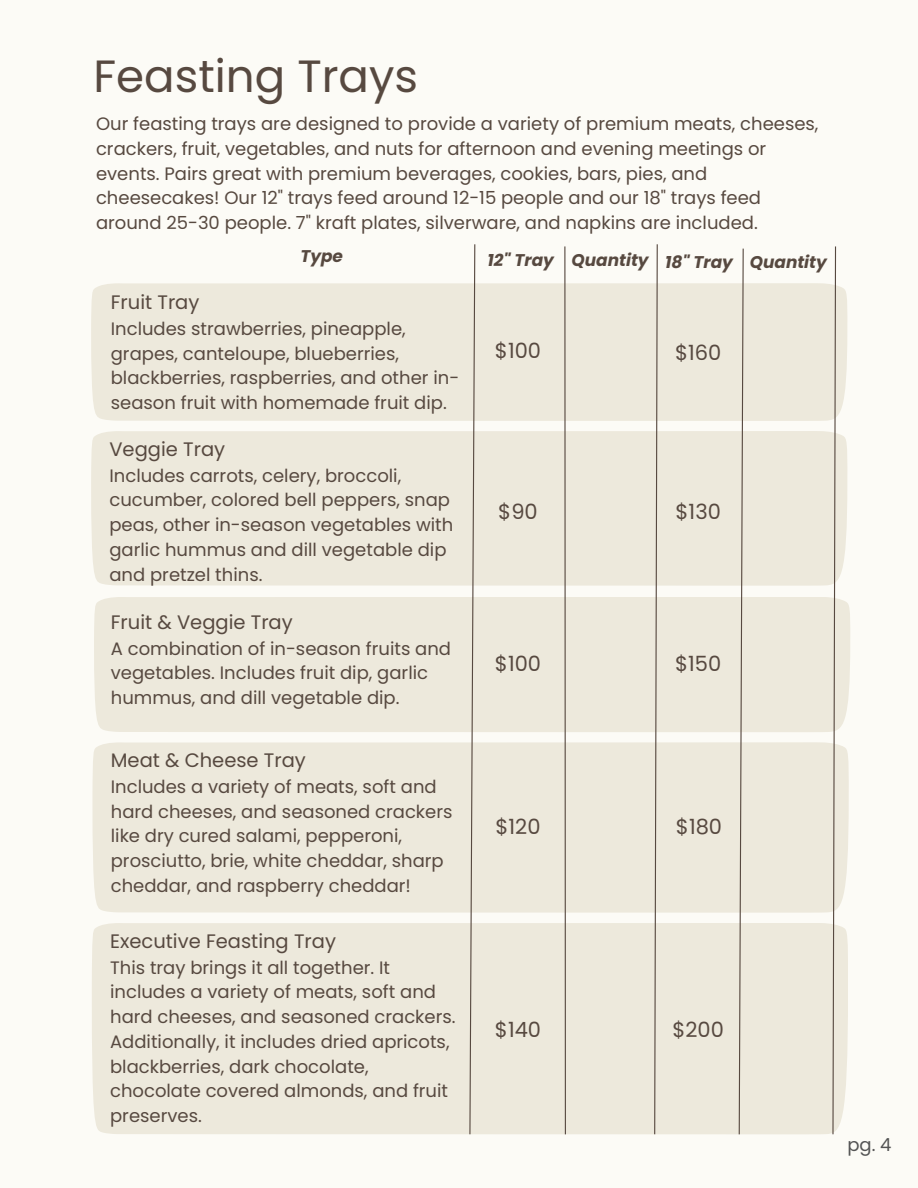
<style>
.page{position:relative;width:918px;height:1188px;background:#fcfbf6}
.page>*{position:absolute;margin:0;border:0;box-sizing:border-box;transform-origin:0 0}
.t1{font:45.15px "Poppins";color:#574940}
.t2{font:21px "Poppins";color:#574940}
.t3{font:19.5px "Poppins";color:#574940}
.t4{font:18px/24.8px "Poppins";color:#574940}
.t5{font:18px "Poppins";color:#545454}
.t6{font:italic 700 16.95px "Poppins";color:#574940}
</style>
<div class="page">
<div style="left:91px;top:283px;width:756px;height:138px;background:#ede9dc"></div>
<div style="left:91px;top:431px;width:756px;height:155px;background:#ede9dc"></div>
<div style="left:94px;top:597px;width:756px;height:135px;background:#ede9dc"></div>
<div style="left:92px;top:742px;width:757px;height:171px;background:#ede9dc"></div>
<div style="left:92px;top:923px;width:756px;height:211px;background:#ede9dc"></div>
<svg style="left:564px;top:246px;width:3px;height:889px;background:#b5ada2"></svg>
<svg style="left:654px;top:244px;width:4px;height:891px;background:#c3bcb1"></svg>
<svg style="left:738px;top:248px;width:6px;height:887px;background:#d1cbc0"></svg>
<svg style="left:832px;top:246px;width:5px;height:889px;background:#ccc6ba"></svg>
<svg style="left:469px;top:244px;width:7px;height:891px;background:#d5d0c4"></svg>
<h1 class="t1" style="left:94px;top:45px;width:326px">Feasting Trays</h1>
<p class="t4" style="left:96px;top:112px;width:724px">Our feasting trays are designed to provide a variety of premium meats, cheeses, crackers, fruit, vegetables, and nuts for afternoon and evening meetings or events. Pairs great with premium beverages, cookies, bars, pies, and cheesecakes! Our 12" trays feed around 12-15 people and our 18" trays feed around 25-30 people. 7" kraft plates, silverware, and napkins are included.</p>
<h3 class="t6" style="left:300px;top:244px;width:44px">Type</h3>
<h2 class="t6" style="left:488px;top:248px;width:68px">12" Tray</h2>
<h3 class="t6" style="left:571px;top:248px;width:79px">Quantity</h3>
<h3 class="t3" style="left:111px;top:289px;width:90px">Fruit Tray</h3>
<h3 class="t4" style="left:111px;top:316px;width:350px">Includes strawberries, pineapple, grapes, canteloupe, blueberries, blackberries, raspberries, and other in&shy;season fruit with homemade fruit dip.</h3>
<h2 class="t3" style="left:109px;top:435px;width:117px">Veggie Tray</h2>
<p class="t4" style="left:109px;top:463px;width:345px">Includes carrots, celery, broccoli, cucumber, colored bell peppers, snap peas, other in-season vegetables with garlic hummus and dill vegetable dip and pretzel thins.</p>
<p class="t3" style="left:111px;top:608px;width:183px">Fruit &amp; Veggie Tray</p>
<h2 class="t4" style="left:111px;top:636px;width:342px">A combination of in-season fruits and vegetables. Includes fruit dip, garlic hummus, and dill vegetable dip.</h2>
<h2 class="t2" style="left:495px;top:336px;width:48px">$100</h2>
<p class="t2" style="left:498px;top:497px;width:41px">$90</p>
<p class="t2" style="left:495px;top:649px;width:48px">$100</p>
<p class="t6" style="left:665px;top:251px;width:69px">18" Tray</p>
<p class="t6" style="left:750px;top:251px;width:79px">Quantity</p>
<p class="t2" style="left:675px;top:338px;width:48px">$160</p>
<p class="t2" style="left:676px;top:497px;width:47px">$130</p>
<h2 class="t2" style="left:675px;top:649px;width:48px">$150</h2>
<h2 class="t3" style="left:111px;top:747px;width:197px">Meat &amp; Cheese Tray</h2>
<p class="t4" style="left:111px;top:774px;width:343px">Includes a variety of meats, soft and hard cheeses, and seasoned crackers like dry cured salami, pepperoni, prosciutto, brie, white cheddar, sharp cheddar, and raspberry cheddar!</p>
<p class="t3" style="left:110px;top:927px;width:227px">Executive Feasting Tray</p>
<h2 class="t4" style="left:110px;top:955px;width:347px">This tray brings it all together. It includes a variety of meats, soft and hard cheeses, and seasoned crackers.<br>Additionally, it includes dried apricots, blackberries, dark chocolate, chocolate covered almonds, and fruit preserves.</h2>
<h2 class="t2" style="left:496px;top:812px;width:47px">$120</h2>
<h2 class="t2" style="left:495px;top:1015px;width:48px">$140</h2>
<h2 class="t2" style="left:676px;top:812px;width:48px">$180</h2>
<p class="t2" style="left:672px;top:1015px;width:53px">$200</p>
<h3 class="t5" style="left:847px;top:1132px;width:46px">pg. 4</h3>
</div>
